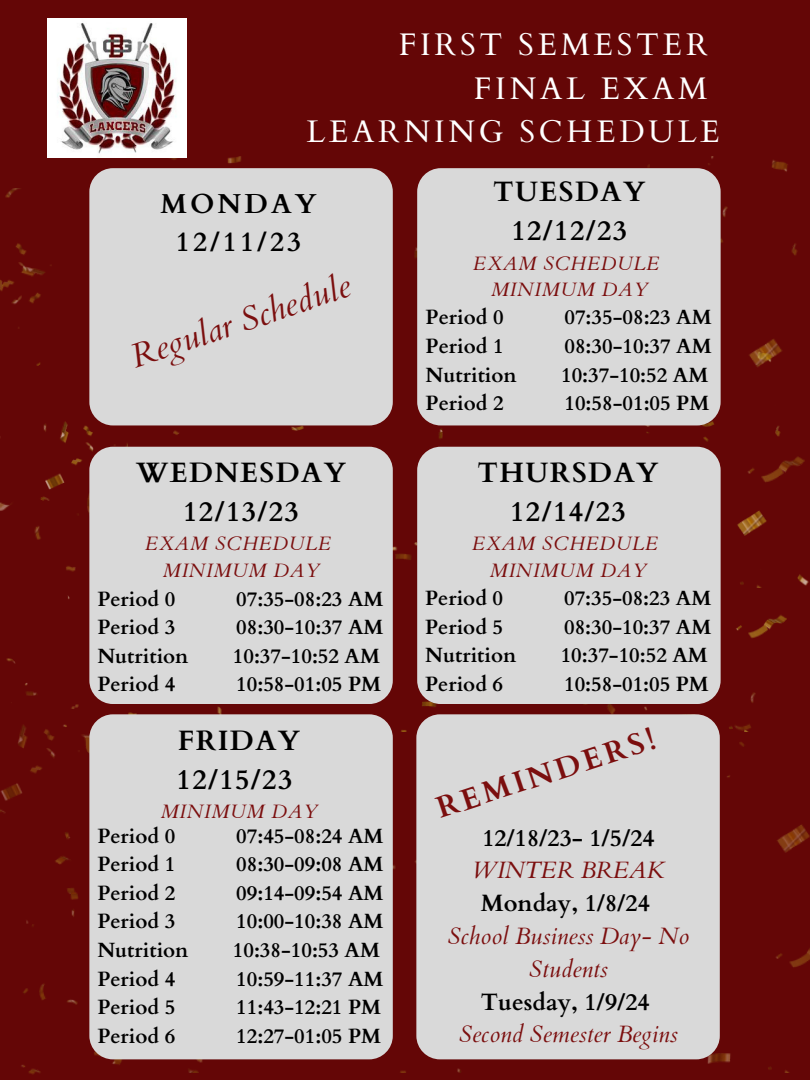
<style>
.page{position:relative;width:810px;height:1080px;background:#640606}
.page>*{position:absolute;margin:0;border:0;box-sizing:border-box;transform-origin:0 0}
.t1{font:italic 33.75px "Cardo";color:#7b0e0e}
.t2{font:31.25px "Cardo";letter-spacing:.12em;color:#fff}
.t3{font:700 29.94px "Cardo";color:#7b0e0e}
.t4{font:700 28.06px "Cardo";letter-spacing:.05em;color:#000}
.t5{font:700 27.44px "Cardo";letter-spacing:.115em;color:#000}
.t6{font:italic 23.69px/32.8px "Cardo";color:#7b0e0e;text-align:center}
.t7{font:700 23.69px "Cardo";color:#000}
.t8{font:700 20.62px "Cardo";color:#000}
.t9{font:italic 19.38px "Cardo";letter-spacing:.05em;color:#7b0e0e}
</style>
<div class="page">
<img style="left:0;top:691px;width:810px;height:382px">
<div style="left:89px;top:714px;width:304px;height:345px;background:#d9d9d9;border-radius:24px"></div>
<img style="left:0;top:157px;width:809px;height:430px">
<div style="left:89px;top:447px;width:304px;height:257px;background:#d9d9d9;border-radius:24px"></div>
<div style="left:417px;top:447px;width:304px;height:257px;background:#d9d9d9;border-radius:24px"></div>
<div style="left:417px;top:168px;width:304px;height:257px;background:#d9d9d9;border-radius:24px"></div>
<div style="left:89px;top:168px;width:304px;height:257px;background:#d9d9d9;border-radius:24px"></div>
<div style="left:416px;top:714px;width:304px;height:345px;background:#d9d9d9;border-radius:24px"></div>
<img style="left:48px;top:18px;width:139px;height:140px">
<p class="t2" style="left:399px;top:24px;width:310px">FIRST SEMESTER</p>
<p class="t2" style="left:474px;top:68px;width:235px">FINAL EXAM</p>
<p class="t2" style="left:307px;top:111px;width:415px">LEARNING SCHEDULE</p>
<p class="t5" style="left:160px;top:186px;width:158px">MONDAY</p>
<p class="t5" style="left:176px;top:224px;width:127px">12/11/23</p>
<p class="t1" style="left:125px;top:337px;width:231px;rotate:-19deg">Regular Schedule</p>
<p class="t4" style="left:136px;top:454px;width:211px">WEDNESDAY</p>
<p class="t4" style="left:183px;top:493px;width:117px">12/13/23</p>
<p class="t9" style="left:145px;top:531px;width:188px">EXAM SCHEDULE</p>
<p class="t9" style="left:163px;top:558px;width:158px">MINIMUM DAY</p>
<p class="t8" style="left:97px;top:585px;width:80px">Period 0</p>
<p class="t8" style="left:236px;top:585px;width:149px">07:35-08:23 AM</p>
<p class="t8" style="left:97px;top:614px;width:80px">Period 3</p>
<p class="t8" style="left:236px;top:614px;width:149px">08:30-10:37 AM</p>
<p class="t8" style="left:97px;top:642px;width:93px">Nutrition</p>
<p class="t8" style="left:233px;top:642px;width:149px">10:37-10:52 AM</p>
<p class="t8" style="left:97px;top:671px;width:80px">Period 4</p>
<p class="t8" style="left:236px;top:671px;width:146px">10:58-01:05 PM</p>
<p class="t4" style="left:178px;top:722px;width:124px">FRIDAY</p>
<p class="t4" style="left:177px;top:761px;width:117px">12/15/23</p>
<p class="t9" style="left:161px;top:799px;width:158px">MINIMUM DAY</p>
<p class="t8" style="left:97px;top:822px;width:80px">Period 0</p>
<p class="t8" style="left:236px;top:822px;width:149px">07:45-08:24 AM</p>
<p class="t8" style="left:97px;top:851px;width:80px">Period 1</p>
<p class="t8" style="left:236px;top:851px;width:149px">08:30-09:08 AM</p>
<p class="t8" style="left:97px;top:879px;width:80px">Period 2</p>
<p class="t8" style="left:236px;top:879px;width:149px">09:14-09:54 AM</p>
<p class="t8" style="left:97px;top:908px;width:80px">Period 3</p>
<p class="t8" style="left:236px;top:908px;width:149px">10:00-10:38 AM</p>
<p class="t8" style="left:97px;top:936px;width:93px">Nutrition</p>
<p class="t8" style="left:233px;top:936px;width:149px">10:38-10:53 AM</p>
<p class="t8" style="left:97px;top:965px;width:80px">Period 4</p>
<p class="t8" style="left:236px;top:965px;width:149px">10:59-11:37 AM</p>
<p class="t8" style="left:97px;top:994px;width:80px">Period 5</p>
<p class="t8" style="left:236px;top:994px;width:146px">11:43-12:21 PM</p>
<p class="t8" style="left:97px;top:1022px;width:80px">Period 6</p>
<p class="t8" style="left:236px;top:1022px;width:146px">12:27-01:05 PM</p>
<p class="t4" style="left:493px;top:173px;width:154px">TUESDAY</p>
<p class="t4" style="left:511px;top:212px;width:117px">12/12/23</p>
<p class="t9" style="left:473px;top:250px;width:188px">EXAM SCHEDULE</p>
<p class="t9" style="left:491px;top:277px;width:158px">MINIMUM DAY</p>
<p class="t8" style="left:426px;top:304px;width:80px">Period 0</p>
<p class="t8" style="left:565px;top:304px;width:149px">07:35-08:23 AM</p>
<p class="t8" style="left:426px;top:333px;width:80px">Period 1</p>
<p class="t8" style="left:565px;top:333px;width:149px">08:30-10:37 AM</p>
<p class="t8" style="left:426px;top:361px;width:93px">Nutrition</p>
<p class="t8" style="left:561px;top:361px;width:149px">10:37-10:52 AM</p>
<p class="t8" style="left:426px;top:390px;width:80px">Period 2</p>
<p class="t8" style="left:565px;top:390px;width:146px">10:58-01:05 PM</p>
<p class="t4" style="left:478px;top:454px;width:182px">THURSDAY</p>
<p class="t4" style="left:510px;top:493px;width:117px">12/14/23</p>
<p class="t9" style="left:472px;top:531px;width:188px">EXAM SCHEDULE</p>
<p class="t9" style="left:490px;top:558px;width:158px">MINIMUM DAY</p>
<p class="t8" style="left:425px;top:585px;width:80px">Period 0</p>
<p class="t8" style="left:564px;top:585px;width:149px">07:35-08:23 AM</p>
<p class="t8" style="left:425px;top:613px;width:80px">Period 5</p>
<p class="t8" style="left:564px;top:613px;width:149px">08:30-10:37 AM</p>
<p class="t8" style="left:425px;top:642px;width:93px">Nutrition</p>
<p class="t8" style="left:561px;top:642px;width:149px">10:37-10:52 AM</p>
<p class="t8" style="left:425px;top:671px;width:80px">Period 6</p>
<p class="t8" style="left:564px;top:671px;width:146px">10:58-01:05 PM</p>
<p class="t3" style="left:431px;top:790px;width:230px;rotate:-18deg">REMINDERS!</p>
<p class="t7" style="left:482px;top:822px;width:174px">12/18/23- 1/5/24</p>
<p class="t6" style="left:472px;top:854px;width:194px">WINTER BREAK</p>
<p class="t7" style="left:481px;top:888px;width:171px">Monday, 1/8/24</p>
<p class="t6" style="left:448px;top:920px;width:243px">School Business Day- No<br>Students</p>
<p class="t7" style="left:481px;top:986px;width:170px">Tuesday, 1/9/24</p>
<p class="t6" style="left:459px;top:1019px;width:220px">Second Semester Begins</p>
</div>
